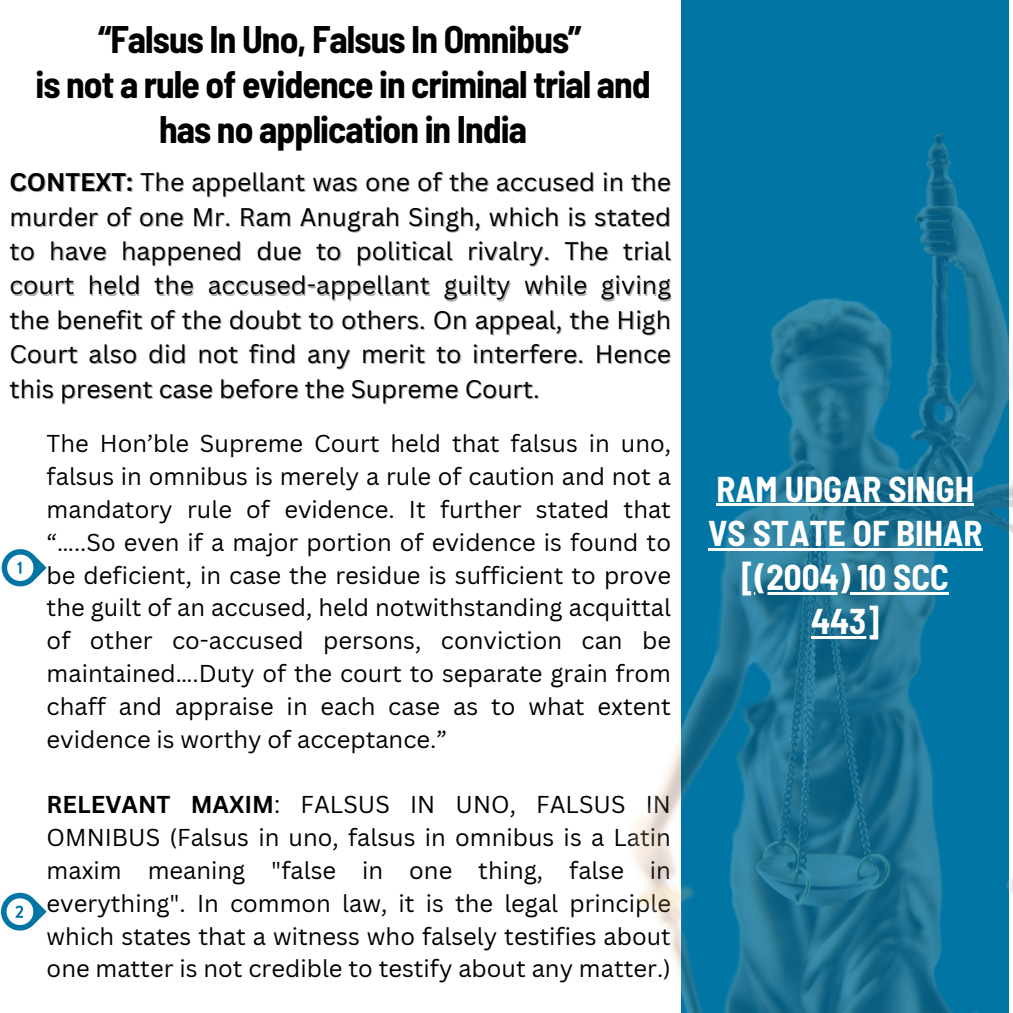
<style>
.page{position:relative;width:1013px;height:1013px;background:#fff}
.page>*{position:absolute;margin:0;border:0;box-sizing:border-box;transform-origin:0 0}
.t1{font:700 semi-condensed 37.5px/45px "Barlow";letter-spacing:-.025em;color:#000;text-align:center}
.t2{font:700 semi-condensed 35px/44px "Barlow";color:#fff;text-align:center}
.t3{font:24.75px/34.4px "Canva Sans";color:#000;text-align:justify}
.t4{font:23.75px/32.8px "Canva Sans";color:#000;text-align:justify}
.s1{font-weight:700}
</style>
<div class="page">
<div style="left:681px;top:0;width:328px;height:1012px;background:#0175a4"></div>
<img style="left:633px;top:133px;width:379px;height:879px">
<hr style="left:716px;top:503px;width:258px;height:3px;background:#fff">
<hr style="left:708px;top:547px;width:274px;height:3px;background:#fff">
<hr style="left:741px;top:591px;width:14px;height:3px;background:#fff">
<hr style="left:755px;top:591px;width:194px;height:3px;background:#fff">
<hr style="left:811px;top:636px;width:68px;height:2px;background:#fff">
<svg style="left:1px;top:549px;width:45px;height:38px"></svg>
<svg style="left:1px;top:892px;width:46px;height:39px"></svg>
<h1 class="t1" style="left:35px;top:16px;width:617px">“Falsus In Uno, Falsus In Omnibus”<br>is not a rule of evidence in criminal trial and has no application in India</h1>
<p class="t3" style="left:9px;top:164px;width:663px"><span class="s1">CONTEXT:</span> The appellant was one of the accused in the murder of one Mr. Ram Anugrah Singh, which is stated to have happened due to political rivalry. The trial court held the accused-appellant guilty while giving the benefit of the doubt to others. On appeal, the High Court also did not find any merit to interfere. Hence this present case before the Supreme Court.</p>
<p class="t4" style="left:47px;top:426px;width:626px">The Hon’ble Supreme Court held that falsus in uno, falsus in omnibus is merely a rule of caution and not a mandatory rule of evidence. It further stated that “…..So even if a major portion of evidence is found to be deficient, in case the residue is sufficient to prove the guilt of an accused, held notwithstanding acquittal of other co-accused persons, conviction can be maintained….Duty of the court to separate grain from chaff and appraise in each case as to what extent evidence is worthy of acceptance.”</p>
<p class="t4" style="left:47px;top:787px;width:626px"><span class="s1">RELEVANT MAXIM</span>: FALSUS IN UNO, FALSUS IN OMNIBUS (Falsus in uno, falsus in omnibus is a Latin maxim meaning "false in one thing, false in everything". In common law, it is the legal principle which states that a witness who falsely testifies about one matter is not credible to testify about any matter.)</p>
<h2 class="t2" style="left:708px;top:465px;width:276px">RAM UDGAR SINGH<br>VS STATE OF BIHAR [(2004) 10 SCC<br>443]</h2>
</div>
